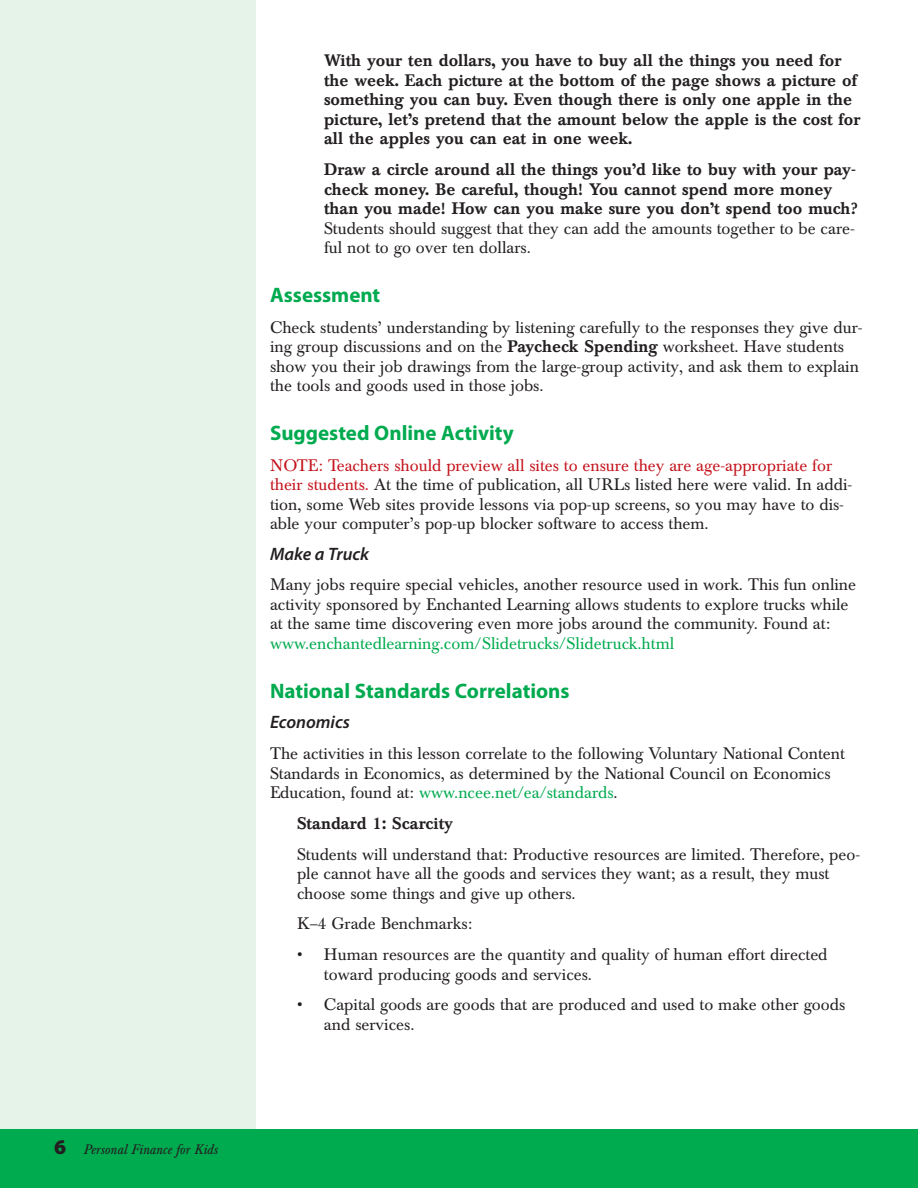
<style>
.page{position:relative;width:918px;height:1188px;background:#fff}
.page>*{position:absolute;margin:0;border:0;box-sizing:border-box;transform-origin:0 0}
.t1{font:700 21px "Myriad Pro";color:#00aa4f}
.t2{font:italic 600 18px "Myriad Pro";color:#231f20}
.t3{font:16.5px/19.5px "Baskerville BE";color:#231f20}
.t4{font:500 16.5px/19.5px "Baskerville BE";color:#231f20}
.t5{font:16.5px "Baskerville BE";color:#00aa4f}
.t6{font:italic 13.5px "Baskerville BE";color:#231f20}
.s1{font-family:"Myriad Pro";font-weight:900;font-style:normal;font-size:21px}
.s2{font-weight:500}
.s3{color:#c4131b}
.s4{color:#00aa4f}
</style>
<div class="page">
<div style="left:0;top:0;width:256px;height:1188px;background:#e5f3e8"></div>
<div style="left:0;top:1130px;width:918px;height:58px;background:#00aa4f"></div>
<p class="t6" style="left:54px;top:1145px;width:165px"><span class="s1">6</span> Personal Finance for Kids</p>
<p class="t4" style="left:324px;top:53px;width:538px">With your ten dollars, you have to buy all the things you need for the week. Each picture at the bottom of the page shows a picture of something you can buy. Even though there is only one apple in the picture, let’s pretend that the amount below the apple is the cost for all the apples you can eat in one week.</p>
<p class="t4" style="left:324px;top:162px;width:535px">Draw a circle around all the things you’d like to buy with your pay&shy;check money. Be careful, though! You cannot spend more money than you made! How can you make sure you don’t spend too much?</p>
<p class="t3" style="left:324px;top:220px;width:532px">Students should suggest that they can add the amounts together to be care&shy;ful not to go over ten dollars.</p>
<p class="t1" style="left:270px;top:287px;width:112px">Assessment</p>
<p class="t3" style="left:270px;top:319px;width:594px">Check students’ understanding by listening carefully to the responses they give dur&shy;ing group discussions and on the <span class="s2">Paycheck Spending</span> worksheet. Have students show you their job drawings from the large-group activity, and ask them to explain the tools and goods used in those jobs.</p>
<p class="t1" style="left:270px;top:425px;width:245px">Suggested Online Activity</p>
<p class="t3" style="left:270px;top:457px;width:584px"><span class="s3">NOTE: Teachers should preview all sites to ensure they are age-appropriate for their students.</span> At the time of publication, all URLs listed here were valid. In addi&shy;tion, some Web sites provide lessons via pop-up screens, so you may have to dis&shy;able your computer’s pop-up blocker software to access them.</p>
<p class="t2" style="left:270px;top:547px;width:101px">Make a Truck</p>
<p class="t3" style="left:270px;top:577px;width:588px">Many jobs require special vehicles, another resource used in work. This fun online activity sponsored by Enchanted Learning allows students to explore trucks while at the same time discovering even more jobs around the community. Found at:</p>
<p class="t5" style="left:270px;top:637px;width:406px">www.enchantedlearning.com/Slidetrucks/Slidetruck.html</p>
<p class="t1" style="left:270px;top:683px;width:301px">National Standards Correlations</p>
<p class="t2" style="left:270px;top:716px;width:82px">Economics</p>
<p class="t3" style="left:270px;top:746px;width:576px">The activities in this lesson correlate to the following Voluntary National Content<br>Standards in Economics, as determined by the National Council on Economics<br>Education, found at: <span class="s4">www.ncee.net/ea/standards</span>.</p>
<p class="t4" style="left:297px;top:816px;width:158px">Standard 1: Scarcity</p>
<p class="t3" style="left:297px;top:846px;width:565px">Students will understand that: Productive resources are limited. Therefore, peo&shy;ple cannot have all the goods and services they want; as a result, they must choose some things and give up others.</p>
<p class="t3" style="left:297px;top:916px;width:177px">K–4 Grade Benchmarks:</p>
<p class="t3" style="left:324px;top:947px;width:505px;text-indent:-27px">• Human resources are the quantity and quality of human effort directed toward producing goods and services.</p>
<p class="t3" style="left:324px;top:997px;width:523px;text-indent:-27px">• Capital goods are goods that are produced and used to make other goods and services.</p>
</div>
